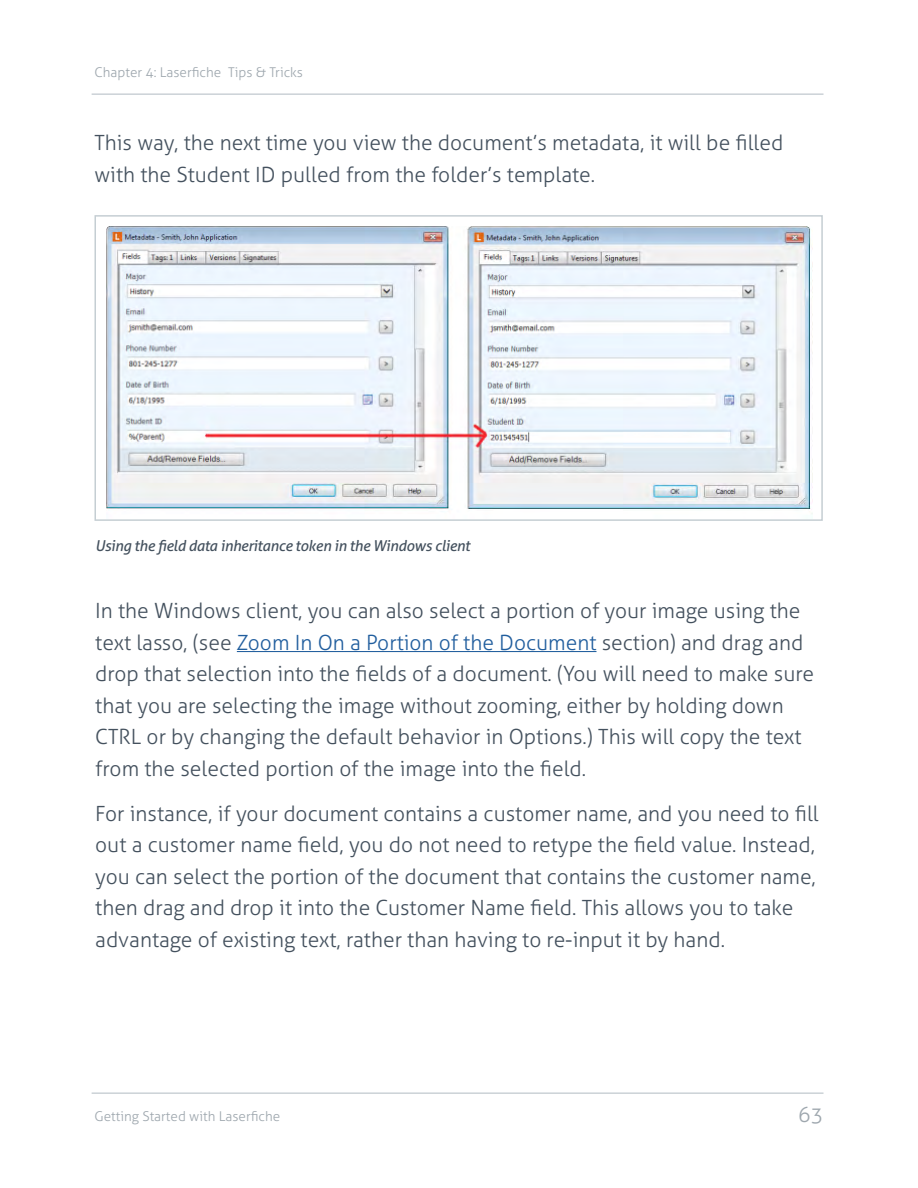
<style>
.page{position:relative;width:918px;height:1188px;background:#fff}
.page>*{position:absolute;margin:0;border:0;box-sizing:border-box;transform-origin:0 0}
.t1{font:300 21px/31.5px "Aller";color:#44515e}
.t2{font:300 21px "Aller";color:#9ea7ae}
.t3{font:italic 15px "Aller";letter-spacing:-.02em;color:#44515e}
.t4{font:300 13.5px "Aller";color:#9ea7ae}
.s1{color:#215e9e}
</style>
<div class="page">
<hr style="left:92px;top:1093px;width:732px;height:1px;background:#b1bbc2">
<hr style="left:92px;top:94px;width:732px;height:1px;background:#b1bbc2">
<img style="left:107px;top:226px;width:706px;height:288px">
<div style="left:94px;top:215px;width:729px;height:306px;border:2px solid #c5ced3"></div>
<hr style="left:237px;top:651px;width:360px;height:1px;background:#215e9e">
<p class="t4" style="left:94px;top:64px;width:210px">Chapter 4: Laserfiche Tips &amp; Tricks</p>
<p class="t1" style="left:94px;top:127px;width:690px">This way, the next time you view the document’s metadata, it will be filled with the Student ID pulled from the folder’s template.</p>
<p class="t3" style="left:95px;top:536px;width:376px">Using the field data inheritance token in the Windows client</p>
<p class="t1" style="left:95px;top:595px;width:720px">In the Windows client, you can also select a portion of your image using the text lasso, (see <span class="s1">Zoom In On a Portion of the Document</span> section) and drag and drop that selection into the fields of a document. (You will need to make sure that you are selecting the image without zooming, either by holding down CTRL or by changing the default behavior in Options.) This will copy the text from the selected portion of the image into the field.</p>
<p class="t1" style="left:95px;top:798px;width:725px">For instance, if your document contains a customer name, and you need to fill out a customer name field, you do not need to retype the field value. Instead, you can select the portion of the document that contains the customer name, then drag and drop it into the Customer Name field. This allows you to take advantage of existing text, rather than having to re-input it by hand.</p>
<p class="t4" style="left:94px;top:1109px;width:187px">Getting Started with Laserfiche</p>
<p class="t2" style="left:798px;top:1102px;width:27px">63</p>
</div>
